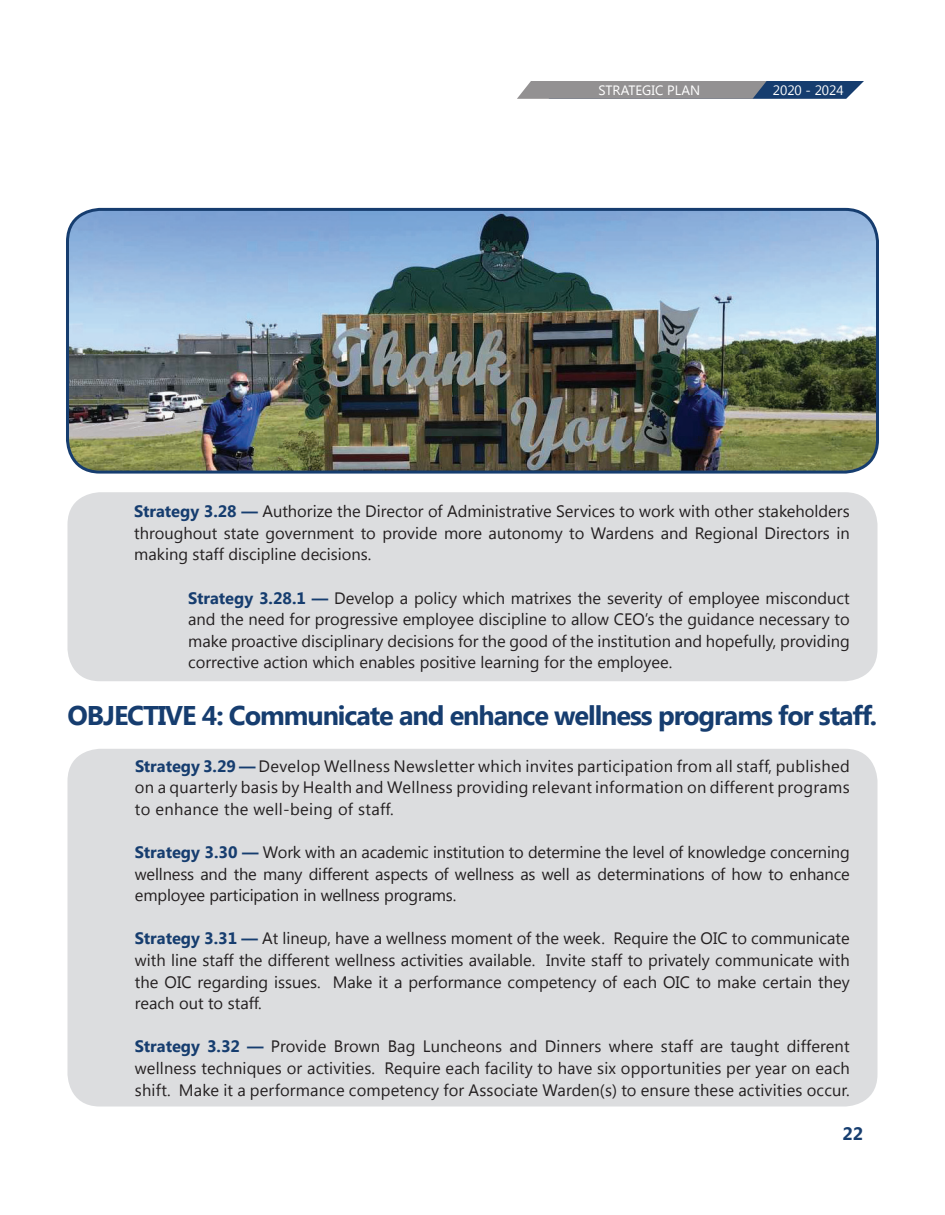
<style>
.page{position:relative;width:945px;height:1215px;background:#fff}
.page>*{position:absolute;margin:0;border:0;box-sizing:border-box;transform-origin:0 0}
.t1{font:700 27px "Segoe UI";letter-spacing:-.04em;color:#163d6f}
.t2{font:700 18px "Segoe UI";color:#163d6f}
.t3{font:16.5px/21.6px "Segoe UI";color:#231f20;text-align:justify}
.t4{font:13.5px "Segoe UI";color:#fff}
.s1{font-weight:700;color:#163d6f}
</style>
<div class="page">
<svg style="left:517px;top:81px;width:347px;height:18px;background:#757f8d"></svg>
<div style="left:67px;top:749px;width:811px;height:358px;background:#dcdddf;border-radius:32px"></div>
<div style="left:67px;top:492px;width:811px;height:189px;background:#dcdddf;border-radius:32px"></div>
<img style="left:68px;top:209px;width:810px;height:262px">
<div style="left:66px;top:208px;width:813px;height:266px;border:3px solid #163d6f;border-radius:32px"></div>
<p class="t4" style="left:598px;top:81px;width:103px">STRATEGIC PLAN</p>
<p class="t4" style="left:773px;top:81px;width:73px">2020 - 2024</p>
<p class="t3" style="left:134px;top:500px;width:717px"><span class="s1">Strategy 3.28 —</span> Authorize the Director of Administrative Services to work with other stakeholders throughout state government to provide more autonomy to Wardens and Regional Directors in making staff discipline decisions.</p>
<p class="t3" style="left:188px;top:586px;width:663px"><span class="s1">Strategy 3.28.1 —</span> Develop a policy which matrixes the severity of employee misconduct and the need for progressive employee discipline to allow CEO’s the guidance necessary to make proactive disciplinary decisions for the good of the institution and hopefully, providing corrective action which enables positive learning for the employee.</p>
<p class="t1" style="left:68px;top:696px;width:811px">OBJECTIVE 4: Communicate and enhance wellness programs for staff.</p>
<p class="t3" style="left:135px;top:754px;width:716px"><span class="s1">Strategy 3.29 —</span> Develop Wellness Newsletter which invites participation from all staff, published on a quarterly basis by Health and Wellness providing relevant information on different programs to enhance the well-being of staff.</p>
<p class="t3" style="left:135px;top:841px;width:716px"><span class="s1">Strategy 3.30 —</span> Work with an academic institution to determine the level of knowledge concerning wellness and the many different aspects of wellness as well as determinations of how to enhance employee participation in wellness programs.</p>
<p class="t3" style="left:135px;top:927px;width:716px"><span class="s1">Strategy 3.31 —</span> At lineup, have a wellness moment of the week. Require the OIC to communicate with line staff the different wellness activities available. Invite staff to privately communicate with the OIC regarding issues. Make it a performance competency of each OIC to make certain they reach out to staff.</p>
<p class="t3" style="left:135px;top:1035px;width:716px"><span class="s1">Strategy 3.32 —</span> Provide Brown Bag Luncheons and Dinners where staff are taught different wellness techniques or activities. Require each facility to have six opportunities per year on each shift. Make it a performance competency for Associate Warden(s) to ensure these activities occur.</p>
<p class="t2" style="left:843px;top:1121px;width:22px">22</p>
</div>
